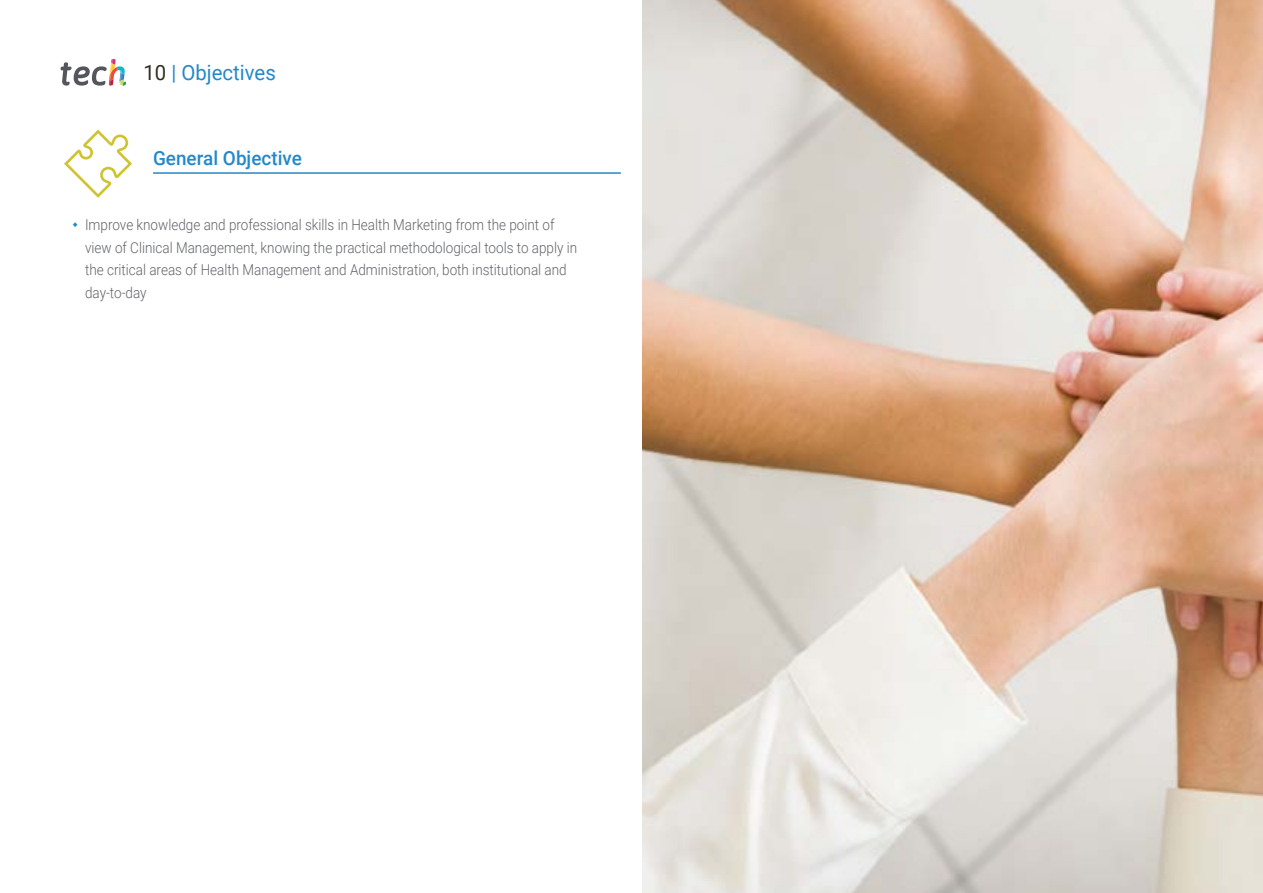
<style>
.page{position:relative;width:1263px;height:893px;background:#fff}
.page>*{position:absolute;margin:0;border:0;box-sizing:border-box;transform-origin:0 0}
.t1{font:21px "Roboto";color:#2488c9}
.t2{font:500 19.5px "Roboto";color:#2488c9}
.t3{font:300 15px/22.5px "Roboto";color:#61646a;scale:.9 1}
.s1{color:#312e20}
</style>
<div class="page">
<hr style="left:153px;top:173px;width:468px;height:1px;background:#2488c9">
<svg style="left:64px;top:130px;width:68px;height:68px"></svg>
<img style="left:642px;top:0;width:621px;height:893px">
<svg style="left:61px;top:59px;width:65px;height:27px"></svg>
<h1 class="t1" style="left:144px;top:57px;width:134px"><span class="s1">10</span> | Objectives</h1>
<h2 class="t2" style="left:153px;top:144px;width:150px">General Objective</h2>
<p class="t3" style="left:85px;top:213px;width:548px">Improve knowledge and professional skills in Health Marketing from the point of view of Clinical Management, knowing the practical methodological tools to apply in the critical areas of Health Management and Administration, both institutional and day-to-day</p>
</div>
